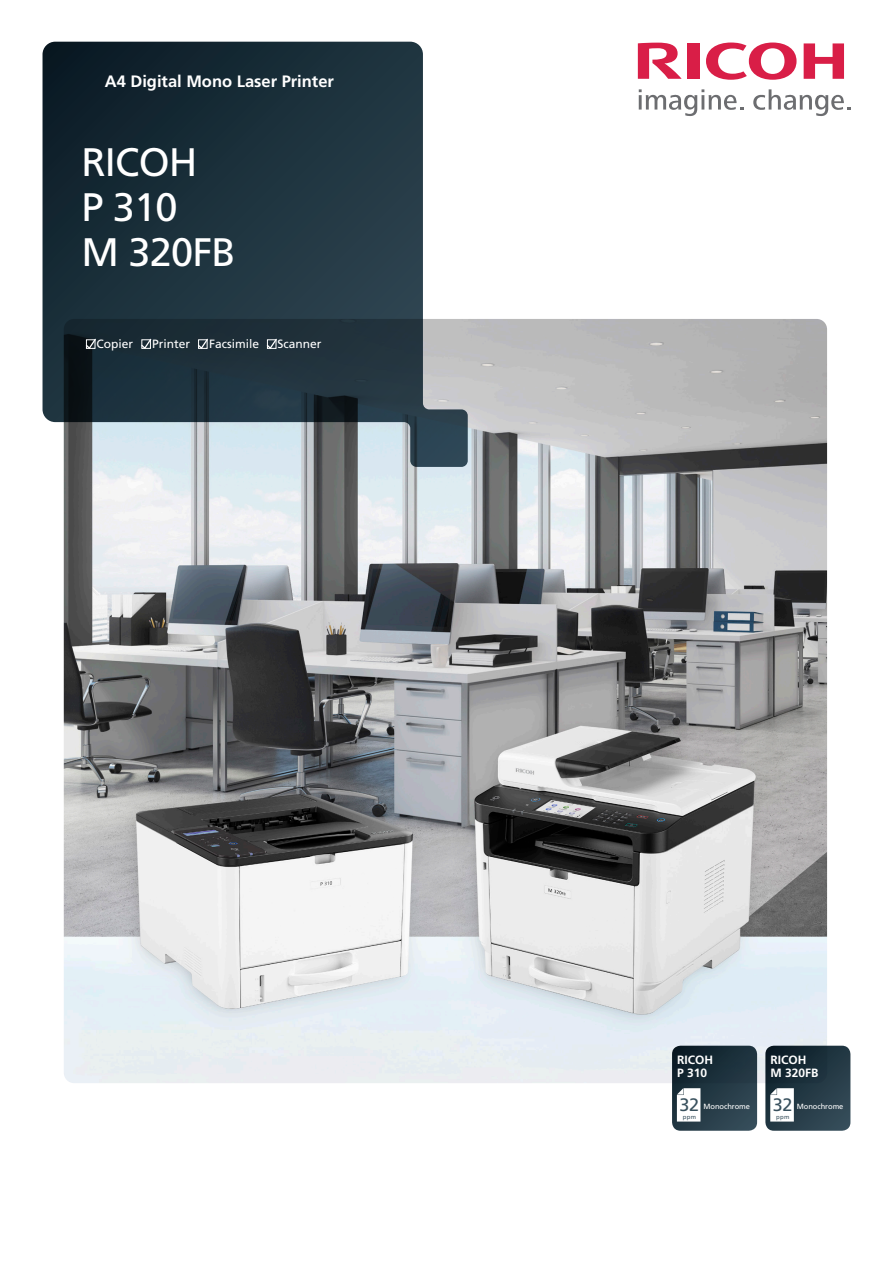
<style>
.page{position:relative;width:893px;height:1263px;background:#fff}
.page>*{position:absolute;margin:0;border:0;box-sizing:border-box;transform-origin:0 0}
.t1{font:39.75px/45px "Frutiger LT Pro";letter-spacing:-.02em;color:#fff}
.t2{font:18px "Frutiger LT Pro";color:#38505d}
.t3{font:700 16.5px "Frutiger LT Pro";color:#fff}
.t4{font:12px "Frutiger LT Pro";color:#fff}
.t5{font:700 12px "Frutiger LT Pro";color:#fff}
.t6{font:7.5px "Frutiger LT Pro";letter-spacing:-.005em;color:#fff}
.t7{font:6px "Frutiger LT Pro";letter-spacing:.06em;color:#38505d}
</style>
<div class="page">
<img style="left:64px;top:319px;width:763px;height:764px">
<svg style="left:765px;top:1046px;width:85px;height:85px;background:#223742"></svg>
<svg style="left:672px;top:1046px;width:85px;height:85px;background:#223641"></svg>
<svg style="left:770px;top:1088px;width:24px;height:33px"></svg>
<svg style="left:677px;top:1088px;width:23px;height:33px"></svg>
<svg style="left:43px;top:42px;width:425px;height:425px;background:#3e5059"></svg>
<svg style="left:706px;top:43px;width:90px;height:37px"></svg>
<svg style="left:804px;top:43px;width:40px;height:36px"></svg>
<div style="left:687px;top:43px;width:12px;height:36px;background:#d91e47"></div>
<svg style="left:638px;top:43px;width:44px;height:36px"></svg>
<svg style="left:639px;top:89px;width:104px;height:27px"></svg>
<svg style="left:753px;top:89px;width:97px;height:27px"></svg>
<svg style="left:197px;top:338px;width:12px;height:12px"></svg>
<div style="left:198px;top:340px;width:9px;height:9px;border:1px solid #fff"></div>
<svg style="left:140px;top:338px;width:12px;height:12px"></svg>
<div style="left:142px;top:340px;width:9px;height:9px;border:1px solid #fff"></div>
<svg style="left:85px;top:338px;width:12px;height:12px"></svg>
<div style="left:86px;top:340px;width:9px;height:9px;border:1px solid #fff"></div>
<svg style="left:266px;top:338px;width:12px;height:12px"></svg>
<div style="left:267px;top:340px;width:9px;height:9px;border:1px solid #fff"></div>
<h3 class="t3" style="left:105px;top:71px;width:231px">A4 Digital Mono Laser Printer</h3>
<h1 class="t1" style="left:81px;top:140px;width:156px">RICOH<br>P 310<br>M 320FB</h1>
<p class="t4" style="left:96px;top:337px;width:38px">Copier</p>
<p class="t4" style="left:152px;top:337px;width:40px">Printer</p>
<p class="t4" style="left:209px;top:337px;width:52px">Facsimile</p>
<p class="t4" style="left:277px;top:337px;width:46px">Scanner</p>
<p class="t5" style="left:677px;top:1052px;width:37px">RICOH</p>
<p class="t5" style="left:677px;top:1066px;width:32px">P 310</p>
<p class="t7" style="left:683px;top:1113px;width:15px">ppm</p>
<p class="t7" style="left:776px;top:1113px;width:15px">ppm</p>
<p class="t5" style="left:770px;top:1052px;width:37px">RICOH</p>
<p class="t5" style="left:770px;top:1066px;width:50px">M 320FB</p>
<p class="t2" style="left:680px;top:1094px;width:21px">32</p>
<p class="t2" style="left:773px;top:1094px;width:21px">32</p>
<p class="t6" style="left:703px;top:1102px;width:48px">Monochrome</p>
<p class="t6" style="left:797px;top:1102px;width:48px">Monochrome</p>
</div>
